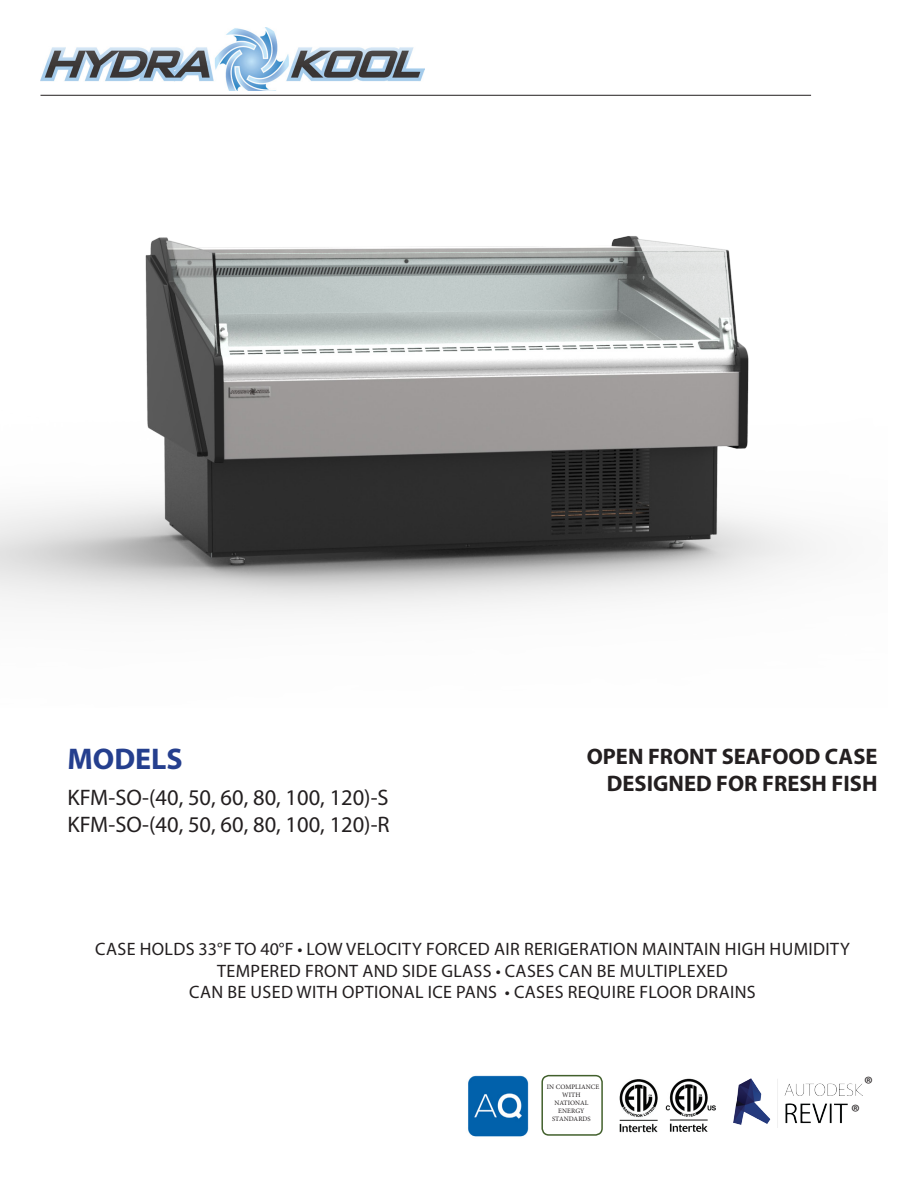
<style>
.page{position:relative;width:918px;height:1188px;background:#fff}
.page>*{position:absolute;margin:0;border:0;box-sizing:border-box;transform-origin:0 0}
.t1{font:700 30px "Myriad Pro";color:#253f8e}
.t2{font:22.5px "Myriad Pro";color:#231f20}
.t3{font:700 22.5px "Myriad Pro";color:#231f20}
.t4{font:21px "Myriad Pro";color:#231f20}
.t5{font:18px/21.6px "Myriad Pro";letter-spacing:.02em;color:#231f20;text-align:center}
.t6{font:6.75px/8.1px "Minion Pro";letter-spacing:.01em;color:#231f20;text-align:center}
</style>
<div class="page">
<img style="left:40px;top:27px;width:384px;height:64px">
<hr style="left:40px;top:95px;width:771px;height:1px;background:#231f20">
<img style="left:733px;top:1078px;width:129px;height:50px">
<img style="left:619px;top:1078px;width:97px;height:55px">
<img style="left:468px;top:1075px;width:61px;height:62px">
<div style="left:541px;top:1075px;width:62px;height:61px;border:2px solid #42602c;border-radius:7px"></div>
<img style="left:0;top:236px;width:818px;height:376px">
<p class="t1" style="left:68px;top:742px;width:117px">MODELS</p>
<p class="t2" style="left:68px;top:785px;width:323px">KFM-SO-(40, 50, 60, 80, 100, 120)-S</p>
<p class="t2" style="left:68px;top:812px;width:324px">KFM-SO-(40, 50, 60, 80, 100, 120)-R</p>
<p class="t3" style="left:587px;top:744px;width:292px">OPEN FRONT SEAFOOD CASE</p>
<p class="t3" style="left:607px;top:771px;width:272px">DESIGNED FOR FRESH FISH</p>
<p class="t5" style="left:95px;top:938px;width:756px">CASE HOLDS 33°F TO 40°F • LOW VELOCITY FORCED AIR RERIGERATION MAINTAIN HIGH HUMIDITY</p>
<p class="t5" style="left:189px;top:960px;width:568px">TEMPERED FRONT AND SIDE GLASS • CASES CAN BE MULTIPLEXED<br>CAN BE USED WITH OPTIONAL ICE PANS • CASES REQUIRE FLOOR DRAINS</p>
<p class="t6" style="left:547px;top:1083px;width:54px">IN COMPLIANCE<br>WITH<br>NATIONAL<br>ENERGY<br>STANDARDS</p>
<p class="t4" style="left:864px;top:1072px;width:10px">®</p>
<p class="t4" style="left:851px;top:1100px;width:10px">®</p>
</div>
